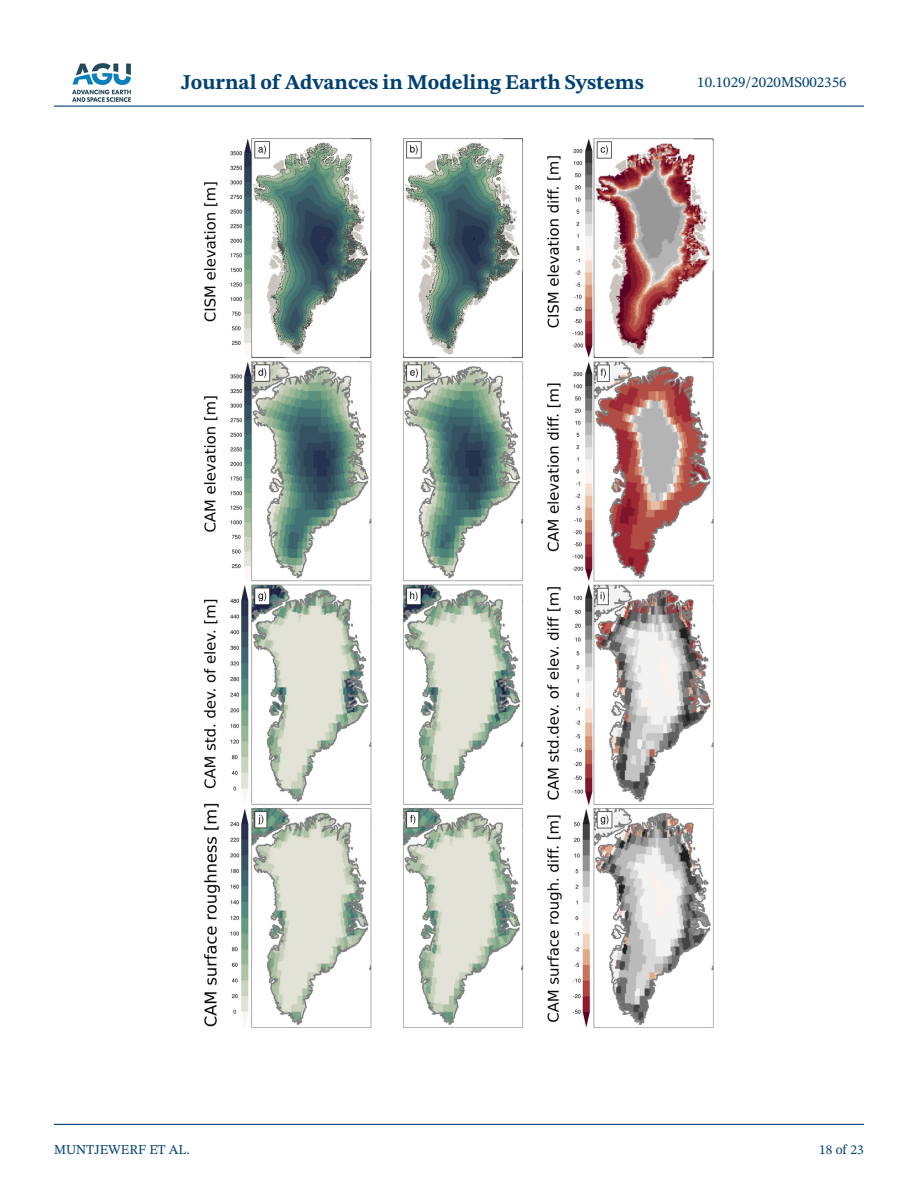
<style>
.page{position:relative;width:918px;height:1188px;background:#fff}
.page>*{position:absolute;margin:0;border:0;box-sizing:border-box;transform-origin:0 0}
.t1{font:700 21px "STIX Two Text";color:#004174}
.t2{font:15px "STIX Two Text";color:#004174}
.t3{font:13.5px "STIX Two Text";color:#004174}
</style>
<div class="page">
<hr style="left:54px;top:106px;width:810px;height:1px;background:#004174">
<hr style="left:54px;top:1124px;width:810px;height:1px;background:#004174">
<img style="left:72px;top:63px;width:59px;height:39px">
<img style="left:204px;top:138px;width:510px;height:890px">
<p class="t1" style="left:181px;top:67px;width:464px">Journal of Advances in Modeling Earth Systems</p>
<p class="t2" style="left:697px;top:72px;width:151px">10.1029/2020MS002356</p>
<p class="t3" style="left:54px;top:1140px;width:137px">MUNTJEWERF ET AL.</p>
<p class="t3" style="left:819px;top:1140px;width:46px">18 of 23</p>
</div>
